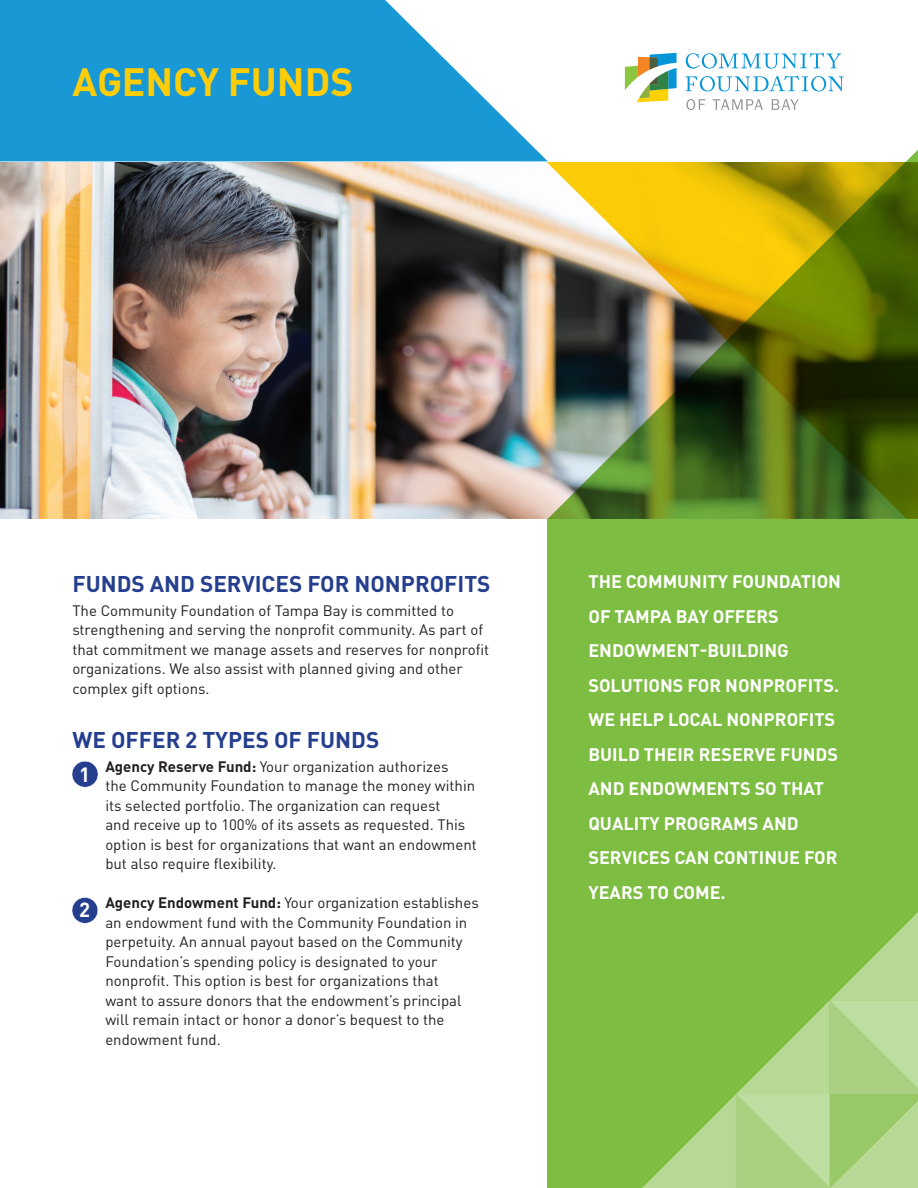
<style>
.page{position:relative;width:918px;height:1188px;background:#fff}
.page>*{position:absolute;margin:0;border:0;box-sizing:border-box;transform-origin:0 0}
.t1{font:700 39px "DINOT";color:#fecd08}
.t2{font:700 22.5px "DINOT";color:#253f8e}
.t3{font:700 20.4px "DINOT";color:#fff}
.t4{font:700 20.25px "DINOT";color:#fff}
.t5{font:700 18px/34.5px "DINOT";color:#fff}
.t6{font:15px/19.5px "DINOT";color:#231f20}
.s1{font-weight:700}
</style>
<div class="page">
<img style="left:0;top:161px;width:242px;height:357px">
<img style="left:242px;top:161px;width:306px;height:631px">
<svg style="left:0;top:0;width:548px;height:161px;fill:#1899d6"></svg>
<img style="left:548px;top:52px;width:370px;height:467px">
<svg style="left:686px;top:53px;width:155px;height:16px"></svg>
<svg style="left:685px;top:76px;width:158px;height:15px"></svg>
<svg style="left:686px;top:99px;width:19px;height:11px"></svg>
<svg style="left:713px;top:99px;width:50px;height:11px"></svg>
<svg style="left:772px;top:99px;width:27px;height:11px"></svg>
<svg style="left:625px;top:53px;width:52px;height:49px"></svg>
<svg style="left:72px;top:761px;width:26px;height:27px"></svg>
<svg style="left:72px;top:897px;width:26px;height:27px"></svg>
<div style="left:548px;top:519px;width:370px;height:669px;background:#7dbd41"></div>
<svg style="left:642px;top:912px;width:276px;height:276px"></svg>
<h1 class="t1" style="left:73px;top:56px;width:282px">AGENCY FUNDS</h1>
<h2 class="t2" style="left:72px;top:568px;width:420px">FUNDS AND SERVICES FOR NONPROFITS</h2>
<p class="t6" style="left:72px;top:600px;width:418px">The Community Foundation of Tampa Bay is committed to strengthening and serving the nonprofit community. As part of that commitment we manage assets and reserves for nonprofit organizations. We also assist with planned giving and other complex gift options.</p>
<h2 class="t2" style="left:72px;top:724px;width:308px">WE OFFER 2 TYPES OF FUNDS</h2>
<p class="t6" style="left:105px;top:756px;width:373px"><span class="s1">Agency Reserve Fund:</span> Your organization authorizes<br>the Community Foundation to manage the money within its selected portfolio. The organization can request<br>and receive up to 100% of its assets as requested. This option is best for organizations that want an endowment but also require flexibility.</p>
<p class="t6" style="left:105px;top:892px;width:375px"><span class="s1">Agency Endowment Fund:</span> Your organization establishes an endowment fund with the Community Foundation in perpetuity. An annual payout based on the Community Foundation’s spending policy is designated to your nonprofit. This option is best for organizations that<br>want to assure donors that the endowment’s principal will remain intact or honor a donor’s bequest to the endowment fund.</p>
<h3 class="t3" style="left:79px;top:760px;width:13px">1</h3>
<h3 class="t4" style="left:79px;top:896px;width:13px">2</h3>
<p class="t5" style="left:588px;top:564px;width:254px">THE COMMUNITY FOUNDATION<br>OF TAMPA BAY OFFERS<br>ENDOWMENT-BUILDING<br>SOLUTIONS FOR NONPROFITS.<br>WE HELP LOCAL NONPROFITS<br>BUILD THEIR RESERVE FUNDS<br>AND ENDOWMENTS SO THAT<br>QUALITY PROGRAMS AND<br>SERVICES CAN CONTINUE FOR<br>YEARS TO COME.</p>
</div>
